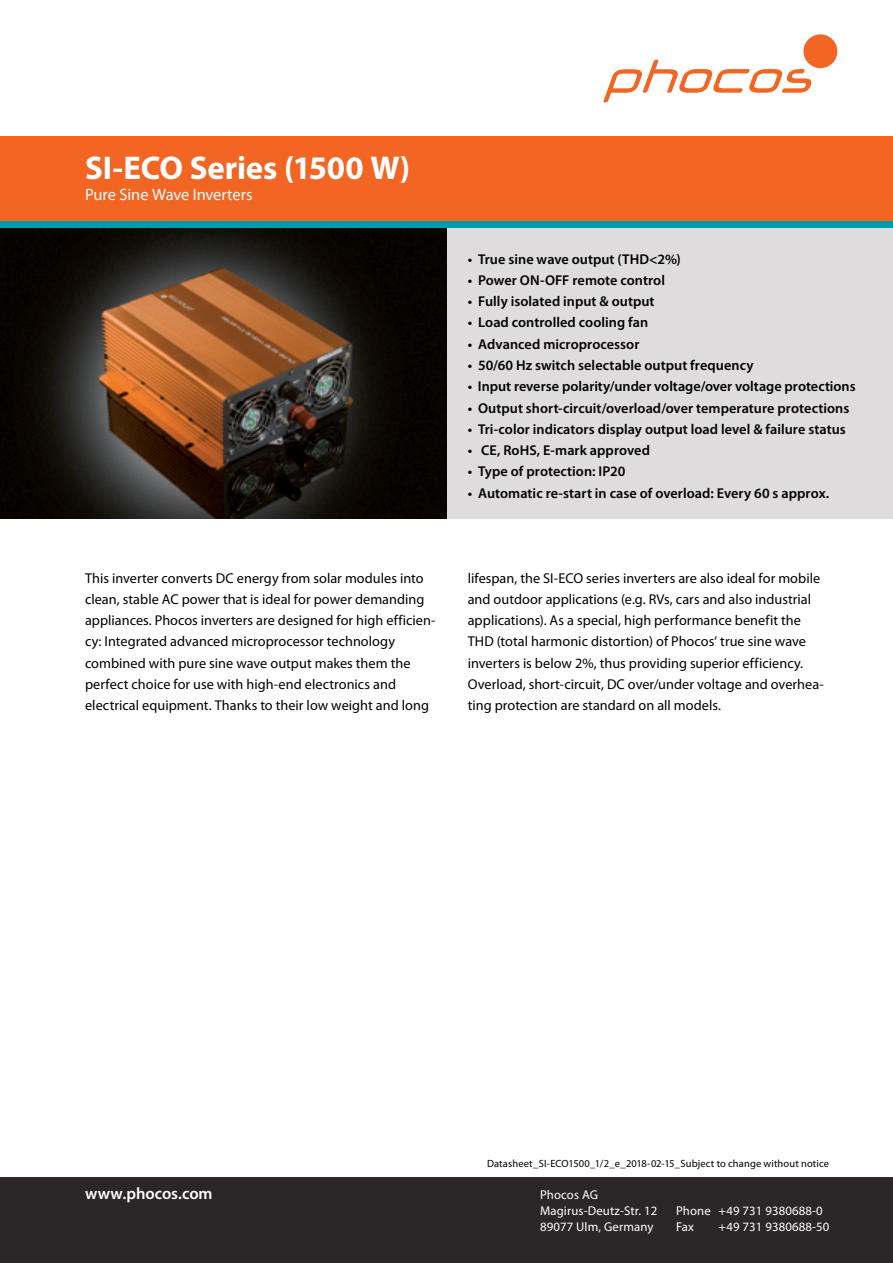
<style>
.page{position:relative;width:893px;height:1263px;background:#fff}
.page>*{position:absolute;margin:0;border:0;box-sizing:border-box;transform-origin:0 0}
.t1{font:700 33px "Myriad Pro";letter-spacing:-.005em;color:#fff}
.t2{font:16.5px "Myriad Pro";letter-spacing:-.005em;color:#fff}
.t3{font:600 16.5px "Myriad Pro";color:#fff}
.t4{font:14.25px/21.3px "Myriad Pro";letter-spacing:.005em;color:#000}
.t5{font:600 14.25px "Myriad Pro";letter-spacing:.005em;color:#000}
.t6{font:12.75px/15.8px "Myriad Pro";letter-spacing:.01em;color:#fff}
.t7{font:10.5px "Myriad Pro";letter-spacing:.01em;color:#000}
</style>
<div class="page">
<div style="left:446px;top:221px;width:447px;height:298px;background:#dedcdc"></div>
<div style="left:0;top:136px;width:893px;height:85px;background:#f26522"></div>
<img style="left:0;top:227px;width:446px;height:292px">
<div style="left:0;top:221px;width:893px;height:6px;background:#009dad"></div>
<div style="left:0;top:1178px;width:893px;height:85px;background:#2b2628"></div>
<div style="left:803px;top:34px;width:34px;height:34px;background:#f26522;border-radius:50%"></div>
<svg style="left:603px;top:60px;width:209px;height:42px"></svg>
<h1 class="t1" style="left:85px;top:146px;width:327px">SI-ECO Series (1500 W)</h1>
<p class="t2" style="left:85px;top:184px;width:169px">Pure Sine Wave Inverters</p>
<p class="t4" style="left:85px;top:567px;width:352px">This inverter converts DC energy from solar modules into clean, stable AC power that is ideal for power demanding appliances. Phocos inverters are designed for high efficien&shy;cy: Integrated advanced microprocessor technology combined with pure sine wave output makes them the perfect choice for use with high-end electronics and electrical equipment. Thanks to their low weight and long</p>
<p class="t5" style="left:468px;top:250px;width:215px">• True sine wave output (THD&lt;2%)</p>
<p class="t5" style="left:468px;top:271px;width:199px">• Power ON-OFF remote control</p>
<p class="t5" style="left:468px;top:292px;width:188px">• Fully isolated input &amp; output</p>
<p class="t5" style="left:468px;top:314px;width:182px">• Load controlled cooling fan</p>
<p class="t5" style="left:468px;top:335px;width:173px">• Advanced microprocessor</p>
<p class="t5" style="left:468px;top:356px;width:287px">• 50/60 Hz switch selectable output frequency</p>
<p class="t5" style="left:468px;top:377px;width:389px">• Input reverse polarity/under voltage/over voltage protections</p>
<p class="t5" style="left:468px;top:399px;width:383px">• Output short-circuit/overload/over temperature protections</p>
<p class="t5" style="left:468px;top:420px;width:380px">• Tri-color indicators display output load level &amp; failure status</p>
<p class="t5" style="left:468px;top:441px;width:184px">• CE, RoHS, E-mark approved</p>
<p class="t5" style="left:468px;top:462px;width:159px">• Type of protection: IP20</p>
<p class="t5" style="left:468px;top:484px;width:363px">• Automatic re-start in case of overload: Every 60 s approx.</p>
<p class="t4" style="left:468px;top:567px;width:358px">lifespan, the SI-ECO series inverters are also ideal for mobile and outdoor applications (e.g. RVs, cars and also industrial applications). As a special, high performance benefit the THD (total harmonic distortion) of Phocos‘ true sine wave inverters is below 2%, thus providing superior efficiency.<br>Overload, short-circuit, DC over/under voltage and overhea&shy;ting protection are standard on all models.</p>
<p class="t7" style="left:487px;top:1157px;width:344px">Datasheet_SI-ECO1500_1/2_e_2018-02-15_Subject to change without notice</p>
<p class="t3" style="left:85px;top:1183px;width:129px">www.phocos.com</p>
<p class="t6" style="left:540px;top:1187px;width:119px">Phocos AG<br>Magirus-Deutz-Str. 12<br>89077 Ulm, Germany</p>
<p class="t6" style="left:676px;top:1202px;width:148px">Phone +49 731 9380688-0<br>Fax</p>
<p class="t6" style="left:719px;top:1218px;width:112px">+49 731 9380688-50</p>
</div>
